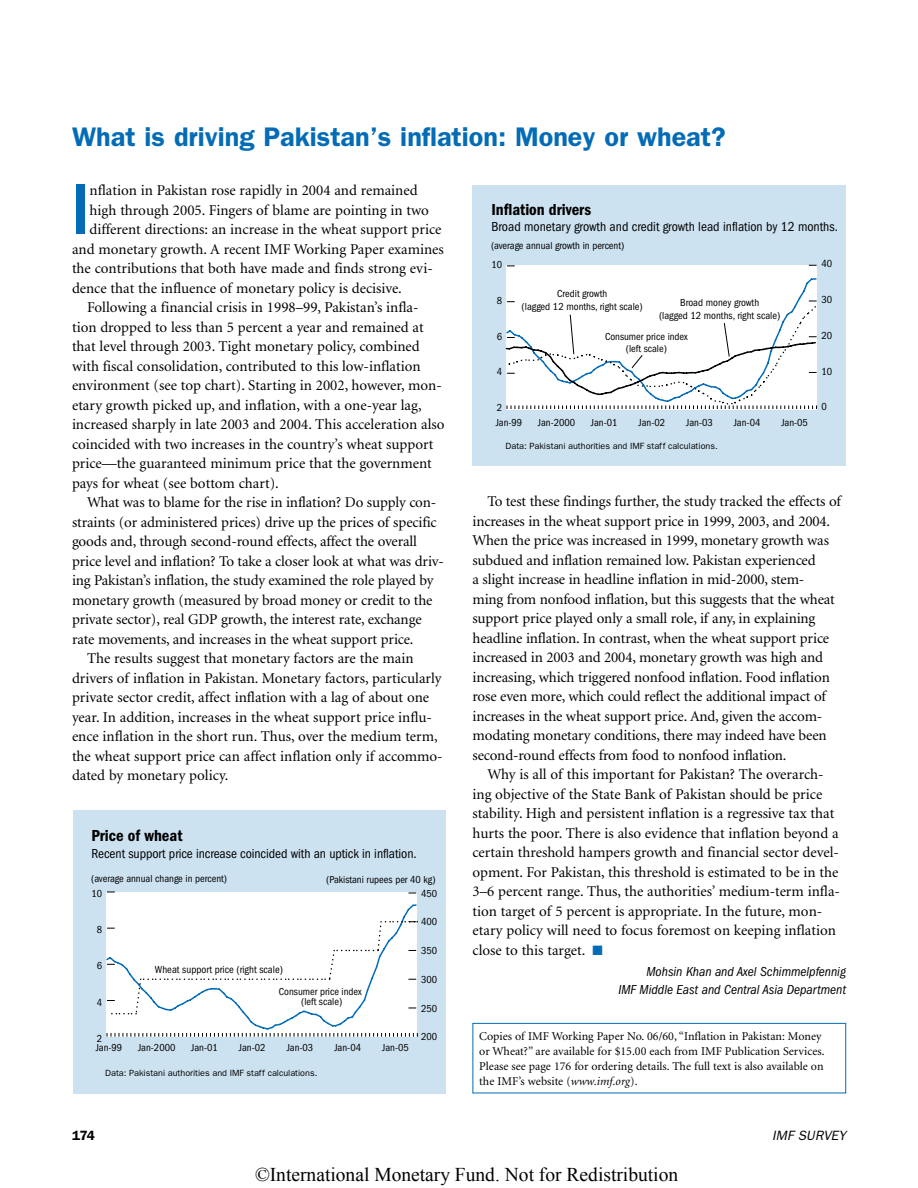
<style>
.page{position:relative;width:918px;height:1188px;background:#fff}
.page>*{position:absolute;margin:0;border:0;box-sizing:border-box;transform-origin:0 0}
.t1{font:500 condensed 73.5px "Franklin Gothic";color:#046cb6}
.t2{font:600 27px "Franklin Gothic";color:#046cb6}
.t3{font:19.5px "Times New Roman";color:#000}
.t4{font:600 condensed 16.5px "Franklin Gothic";color:#000}
.t5{font:15px/19.5px "Minion";letter-spacing:-.005em;color:#000}
.t6{font:condensed 13.5px "Franklin Gothic";letter-spacing:-.005em;color:#000}
.t7{font:italic condensed 13.5px/18px "Franklin Gothic";color:#000;text-align:right}
.t8{font:italic 13.5px "Franklin Gothic";letter-spacing:.01em;color:#000}
.t9{font:600 13.5px "Franklin Gothic";color:#000}
.t10{font:12px/15px "Minion";color:#000}
.t11{font:condensed 10.65px "Franklin Gothic";color:#000}
.t12{font:condensed 10.5px/12.8px "Franklin Gothic";color:#000;text-align:center}
.t13{font:9px "Franklin Gothic";color:#000}
.s1{color:#046cb6}
.s2{font-style:italic}
</style>
<div class="page">
<div style="left:73px;top:810px;width:373px;height:284px;background:#cde2f0"></div>
<div style="left:106px;top:892px;width:311px;height:145px;background:#fff"></div>
<svg style="left:106px;top:904px;width:312px;height:133px"></svg>
<div style="left:472px;top:186px;width:374px;height:279px;background:#cde2f0"></div>
<div style="left:506px;top:265px;width:311px;height:145px;background:#fff"></div>
<svg style="left:505px;top:278px;width:312px;height:131px"></svg>
<div style="left:472px;top:1023px;width:374px;height:70px;border:1px solid #046cb6"></div>
<h2 class="t2" style="left:72px;top:121px;width:655px">What is driving Pakistan’s inflation: Money or wheat?</h2>
<h1 class="t1" style="left:72px;top:168px;width:19px">I</h1>
<p class="t5" style="left:90px;top:181px;width:330px">nflation in Pakistan rose rapidly in 2004 and remained</p>
<p class="t4" style="left:491px;top:200px;width:101px">Inflation drivers</p>
<p class="t6" style="left:491px;top:219px;width:348px">Broad monetary growth and credit growth lead inflation by 12 months.</p>
<p class="t12" style="left:491px;top:239px;width:135px">(average annual growth in percent)</p>
<p class="t5" style="left:90px;top:201px;width:341px">high through 2005. Fingers of blame are pointing in two</p>
<p class="t5" style="left:90px;top:220px;width:354px">different directions: an increase in the wheat support price</p>
<p class="t5" style="left:72px;top:240px;width:373px">and monetary growth. A recent IMF Working Paper examines</p>
<p class="t5" style="left:72px;top:259px;width:362px">the contributions that both have made and finds strong evi-</p>
<p class="t5" style="left:72px;top:279px;width:331px">dence that the influence of monetary policy is decisive.</p>
<p class="t5" style="left:87px;top:298px;width:333px">Following a financial crisis in 1998–99, Pakistan’s infla-</p>
<p class="t5" style="left:72px;top:318px;width:353px">tion dropped to less than 5 percent a year and remained at</p>
<p class="t5" style="left:72px;top:337px;width:349px">that level through 2003. Tight monetary policy, combined</p>
<p class="t5" style="left:72px;top:357px;width:350px">with fiscal consolidation, contributed to this low-inflation</p>
<p class="t5" style="left:72px;top:376px;width:371px">environment (see top chart). Starting in 2002, however, mon-</p>
<p class="t5" style="left:72px;top:396px;width:351px">etary growth picked up, and inflation, with a one-year lag,</p>
<p class="t5" style="left:72px;top:415px;width:374px">increased sharply in late 2003 and 2004. This acceleration also</p>
<p class="t5" style="left:72px;top:435px;width:363px">coincided with two increases in the country’s wheat support</p>
<p class="t5" style="left:72px;top:454px;width:361px">price—the guaranteed minimum price that the government</p>
<p class="t5" style="left:72px;top:474px;width:208px">pays for wheat (see bottom chart).</p>
<p class="t5" style="left:87px;top:493px;width:351px">What was to blame for the rise in inflation? Do supply con-</p>
<p class="t5" style="left:72px;top:513px;width:366px">straints (or administered prices) drive up the prices of specific</p>
<p class="t5" style="left:72px;top:532px;width:347px">goods and, through second-round effects, affect the overall</p>
<p class="t5" style="left:72px;top:552px;width:373px">price level and inflation? To take a closer look at what was driv-</p>
<p class="t5" style="left:72px;top:571px;width:363px">ing Pakistan’s inflation, the study examined the role played by</p>
<p class="t5" style="left:72px;top:591px;width:362px">monetary growth (measured by broad money or credit to the</p>
<p class="t5" style="left:72px;top:610px;width:351px">private sector), real GDP growth, the interest rate, exchange</p>
<p class="t5" style="left:72px;top:630px;width:343px">rate movements, and increases in the wheat support price.</p>
<p class="t5" style="left:87px;top:649px;width:328px">The results suggest that monetary factors are the main</p>
<p class="t5" style="left:72px;top:669px;width:371px">drivers of inflation in Pakistan. Monetary factors, particularly</p>
<p class="t5" style="left:72px;top:688px;width:359px">private sector credit, affect inflation with a lag of about one</p>
<p class="t5" style="left:72px;top:708px;width:362px">year. In addition, increases in the wheat support price influ-</p>
<p class="t5" style="left:72px;top:727px;width:367px">ence inflation in the short run. Thus, over the medium term,</p>
<p class="t5" style="left:72px;top:747px;width:372px">the wheat support price can affect inflation only if accommo-</p>
<p class="t5" style="left:72px;top:766px;width:158px">dated by monetary policy.</p>
<p class="t12" style="left:821px;top:258px;width:12px">40</p>
<p class="t12" style="left:491px;top:258px;width:12px">10</p>
<p class="t12" style="left:522px;top:288px;width:123px">Credit growth<br>(lagged 12 months, right scale)</p>
<p class="t12" style="left:821px;top:293px;width:12px">30</p>
<p class="t12" style="left:497px;top:294px;width:7px">8</p>
<p class="t12" style="left:659px;top:297px;width:123px">Broad money growth<br>(lagged 12 months, right scale)</p>
<p class="t12" style="left:821px;top:329px;width:12px">20</p>
<p class="t12" style="left:497px;top:330px;width:7px">6</p>
<p class="t12" style="left:605px;top:330px;width:84px">Consumer price index (left scale)</p>
<p class="t12" style="left:821px;top:365px;width:12px">10</p>
<p class="t12" style="left:497px;top:366px;width:7px">4</p>
<p class="t12" style="left:821px;top:400px;width:7px">0</p>
<p class="t12" style="left:497px;top:401px;width:7px">2</p>
<p class="t12" style="left:496px;top:416px;width:28px">Jan-99</p>
<p class="t12" style="left:538px;top:416px;width:39px">Jan-2000</p>
<p class="t12" style="left:591px;top:416px;width:28px">Jan-01</p>
<p class="t12" style="left:639px;top:416px;width:28px">Jan-02</p>
<p class="t12" style="left:686px;top:416px;width:28px">Jan-03</p>
<p class="t12" style="left:734px;top:416px;width:28px">Jan-04</p>
<p class="t12" style="left:781px;top:416px;width:28px">Jan-05</p>
<p class="t13" style="left:506px;top:441px;width:214px">Data: Pakistani authorities and IMF staff calculations.</p>
<p class="t5" style="left:472px;top:492px;width:370px;text-indent:15px">To test these findings further, the study tracked the effects of increases in the wheat support price in 1999, 2003, and 2004.<br>When the price was increased in 1999, monetary growth was subdued and inflation remained low. Pakistan experienced<br>a slight increase in headline inflation in mid-2000, stem-<br>ming from nonfood inflation, but this suggests that the wheat support price played only a small role, if any, in explaining headline inflation. In contrast, when the wheat support price increased in 2003 and 2004, monetary growth was high and increasing, which triggered nonfood inflation. Food inflation rose even more, which could reflect the additional impact of increases in the wheat support price. And, given the accom&shy;modating monetary conditions, there may indeed have been second-round effects from food to nonfood inflation.</p>
<p class="t5" style="left:472px;top:765px;width:369px;text-indent:15px">Why is all of this important for Pakistan? The overarch&shy;ing objective of the State Bank of Pakistan should be price stability. High and persistent inflation is a regressive tax that hurts the poor. There is also evidence that inflation beyond a certain threshold hampers growth and financial sector devel&shy;opment. For Pakistan, this threshold is estimated to be in the 3–6 percent range. Thus, the authorities’ medium-term infla&shy;tion target of 5 percent is appropriate. In the future, mon&shy;etary policy will need to focus foremost on keeping inflation close to this target. <span class="s1">■</span></p>
<p class="t7" style="left:618px;top:963px;width:229px">Mohsin Khan and Axel Schimmelpfennig<br>IMF Middle East and Central Asia Department</p>
<p class="t4" style="left:91px;top:827px;width:93px">Price of wheat</p>
<p class="t6" style="left:91px;top:846px;width:327px">Recent support price increase coincided with an uptick in inflation.</p>
<p class="t12" style="left:91px;top:872px;width:137px">(average annual change in percent)</p>
<p class="t12" style="left:326px;top:873px;width:111px">(Pakistani rupees per 40 kg)</p>
<p class="t12" style="left:421px;top:887px;width:18px">450</p>
<p class="t12" style="left:91px;top:887px;width:12px">10</p>
<p class="t12" style="left:421px;top:916px;width:18px">400</p>
<p class="t12" style="left:97px;top:923px;width:7px">8</p>
<p class="t12" style="left:421px;top:944px;width:18px">350</p>
<p class="t12" style="left:97px;top:960px;width:7px">6</p>
<p class="t11" style="left:155px;top:964px;width:130px">Wheat support price (right scale)</p>
<p class="t12" style="left:421px;top:973px;width:18px">300</p>
<p class="t12" style="left:279px;top:986px;width:84px;line-height:10.5px">Consumer price index (left scale)</p>
<p class="t12" style="left:97px;top:996px;width:7px">4</p>
<p class="t12" style="left:421px;top:1002px;width:18px">250</p>
<p class="t12" style="left:97px;top:1032px;width:7px">2</p>
<p class="t12" style="left:96px;top:1041px;width:28px">Jan-99</p>
<p class="t12" style="left:138px;top:1041px;width:39px">Jan-2000</p>
<p class="t12" style="left:191px;top:1041px;width:28px">Jan-01</p>
<p class="t12" style="left:239px;top:1041px;width:28px">Jan-02</p>
<p class="t12" style="left:287px;top:1041px;width:28px">Jan-03</p>
<p class="t12" style="left:334px;top:1041px;width:28px">Jan-04</p>
<p class="t12" style="left:382px;top:1041px;width:28px">Jan-05</p>
<p class="t13" style="left:105px;top:1068px;width:214px">Data: Pakistani authorities and IMF staff calculations.</p>
<p class="t12" style="left:421px;top:1031px;width:18px">200</p>
<p class="t10" style="left:479px;top:1029px;width:347px">Copies of IMF Working Paper No. 06/60, “Inflation in Pakistan: Money or Wheat?” are available for $15.00 each from IMF Publication Services.<br>Please see page 176 for ordering details. The full text is also available on the IMF’s website (<span class="s2">www.imf.org</span>).</p>
<p class="t9" style="left:72px;top:1127px;width:25px">174</p>
<p class="t8" style="left:772px;top:1127px;width:75px">IMF SURVEY</p>
<h3 class="t3" style="left:255px;top:1161px;width:425px">©International Monetary Fund. Not for Redistribution</h3>
</div>
